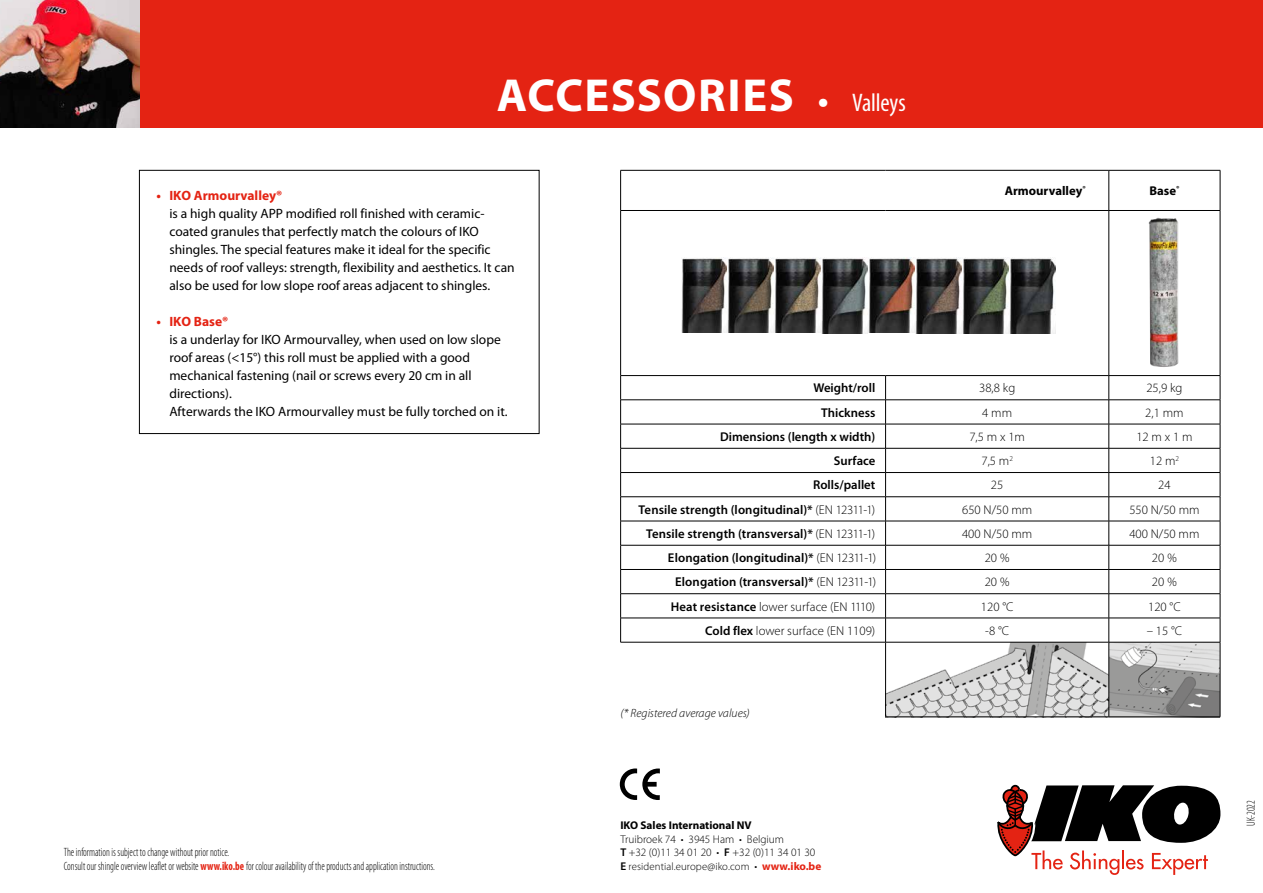
<style>
.page{position:relative;width:1263px;height:893px;background:#fff}
.page>*{position:absolute;margin:0;border:0;box-sizing:border-box;transform-origin:0 0}
.t1{font:700 46.5px "Myriad Pro";letter-spacing:.03em;color:#fff}
.t2{font:13.5px/18px "Myriad Pro";color:#000}
.t3{font:700 13.5px "Myriad Pro";color:#e42313}
.t4{font:600 12.75px "Myriad Pro";letter-spacing:.005em;color:#000}
.t5{font:300 12.75px "Myriad Pro";color:#000}
.t6{font:700 12.75px "Myriad Pro";color:#000}
.t7{font:300 condensed 12px/14.4px "Myriad Pro";color:#000;scale:.86 1}
.t8{font:italic 300 12px "Myriad Pro";letter-spacing:.005em;color:#000}
.t9{font:300 11.25px/13.5px "Myriad Pro";color:#000}
.t10{font:700 11.25px "Myriad Pro";color:#000}
.t11{font:300 10.8px "Myriad Pro";letter-spacing:.005em;color:#000}
.s1{font-weight:300}
.s2{font-weight:400;font-stretch:condensed;font-size:25.5px}
.s3{font-weight:700;color:#e42313}
.s4{font-weight:600}
.s5{font-weight:600;font-size:11.25px}
.s6{font-size:11.25px}
.s7{font-weight:700;font-size:11.25px;color:#e42313}
</style>
<div class="page">
<div style="left:0;top:0;width:1263px;height:128px;background:#e42313"></div>
<svg style="left:620px;top:768px;width:40px;height:32px"></svg>
<svg style="left:997px;top:784px;width:223px;height:91px"></svg>
<img style="left:0;top:0;width:139px;height:128px">
<img style="left:681px;top:257px;width:374px;height:76px">
<img style="left:886px;top:643px;width:334px;height:74px">
<div style="left:139px;top:170px;width:400px;height:264px;border:1px solid #000"></div>
<hr style="left:885px;top:400px;width:224px;height:1px;background:#000">
<hr style="left:885px;top:424px;width:224px;height:1px;background:#000">
<hr style="left:885px;top:448px;width:224px;height:1px;background:#000">
<hr style="left:885px;top:472px;width:224px;height:1px;background:#000">
<hr style="left:885px;top:496px;width:224px;height:1px;background:#000">
<hr style="left:885px;top:521px;width:224px;height:1px;background:#000">
<hr style="left:885px;top:545px;width:224px;height:1px;background:#000">
<hr style="left:885px;top:569px;width:224px;height:1px;background:#000">
<hr style="left:885px;top:593px;width:224px;height:1px;background:#000">
<hr style="left:885px;top:618px;width:224px;height:1px;background:#000">
<hr style="left:885px;top:642px;width:224px;height:1px;background:#000">
<hr style="left:885px;top:642px;width:1px;height:75px;background:#000">
<hr style="left:885px;top:717px;width:224px;height:1px;background:#000">
<svg style="left:620px;top:376px;width:266px;height:266px"></svg>
<hr style="left:620px;top:642px;width:265px;height:1px;background:#000">
<hr style="left:1109px;top:170px;width:111px;height:1px;background:#000">
<hr style="left:1220px;top:171px;width:1px;height:39px;background:#000">
<hr style="left:1109px;top:210px;width:111px;height:1px;background:#000">
<hr style="left:1220px;top:211px;width:1px;height:164px;background:#000">
<hr style="left:1109px;top:375px;width:111px;height:1px;background:#000">
<hr style="left:1109px;top:400px;width:111px;height:1px;background:#000">
<hr style="left:1109px;top:424px;width:111px;height:1px;background:#000">
<hr style="left:1109px;top:448px;width:111px;height:1px;background:#000">
<hr style="left:1109px;top:472px;width:111px;height:1px;background:#000">
<hr style="left:1109px;top:496px;width:111px;height:1px;background:#000">
<hr style="left:1109px;top:521px;width:111px;height:1px;background:#000">
<hr style="left:1109px;top:545px;width:111px;height:1px;background:#000">
<hr style="left:1109px;top:569px;width:111px;height:1px;background:#000">
<hr style="left:1109px;top:593px;width:111px;height:1px;background:#000">
<hr style="left:1109px;top:618px;width:111px;height:1px;background:#000">
<svg style="left:1108px;top:376px;width:1px;height:266px"></svg>
<svg style="left:1220px;top:376px;width:1px;height:266px"></svg>
<hr style="left:1109px;top:642px;width:111px;height:1px;background:#000">
<hr style="left:1108px;top:642px;width:1px;height:75px;background:#000">
<hr style="left:1220px;top:642px;width:1px;height:75px;background:#000">
<hr style="left:1109px;top:717px;width:111px;height:1px;background:#000">
<hr style="left:620px;top:170px;width:265px;height:1px;background:#000">
<hr style="left:620px;top:171px;width:1px;height:39px;background:#000">
<hr style="left:885px;top:170px;width:224px;height:1px;background:#000">
<hr style="left:1108px;top:171px;width:1px;height:39px;background:#000">
<hr style="left:620px;top:210px;width:265px;height:1px;background:#000">
<hr style="left:620px;top:211px;width:1px;height:164px;background:#000">
<hr style="left:885px;top:210px;width:224px;height:1px;background:#000">
<hr style="left:1108px;top:211px;width:1px;height:164px;background:#000">
<hr style="left:620px;top:375px;width:265px;height:1px;background:#000">
<hr style="left:885px;top:375px;width:224px;height:1px;background:#000">
<img style="left:1148px;top:217px;width:31px;height:150px">
<h1 class="t1" style="left:497px;top:65px;width:410px">ACCESSORIES <span class="s1">•</span> <span class="s2">Valleys</span></h1>
<p class="t3" style="left:157px;top:187px;width:127px">• IKO Armourvalley®</p>
<p class="t2" style="left:169px;top:205px;width:347px">is a high quality APP modified roll finished with ceramic&shy;coated granules that perfectly match the colours of IKO shingles. The special features make it ideal for the specific needs of roof valleys: strength, flexibility and aesthetics. It can also be used for low slope roof areas adjacent to shingles.</p>
<p class="t3" style="left:157px;top:313px;width:73px">• IKO Base®</p>
<p class="t2" style="left:169px;top:331px;width:340px">is a underlay for IKO Armourvalley, when used on low slope roof areas (&lt;15°) this roll must be applied with a good mechanical fastening (nail or screws every 20 cm in all directions).<br>Afterwards the IKO Armourvalley must be fully torched on it.</p>
<p class="t7" style="left:64px;top:845px;width:433px">The information is subject to change without prior notice.<br>Consult our shingle overview leaflet or website <span class="s3">www.iko.be</span> for colour availability of the products and application instructions.</p>
<p class="t6" style="left:1005px;top:183px;width:83px">Armourvalley<sup>®</sup></p>
<p class="t6" style="left:1149px;top:183px;width:32px">Base<sup>®</sup></p>
<p class="t4" style="left:813px;top:380px;width:63px">Weight/roll</p>
<p class="t5" style="left:979px;top:381px;width:38px">38,8 kg</p>
<p class="t5" style="left:1146px;top:381px;width:38px">25,9 kg</p>
<p class="t4" style="left:821px;top:404px;width:56px">Thickness</p>
<p class="t5" style="left:982px;top:405px;width:31px">4 mm</p>
<p class="t5" style="left:1145px;top:405px;width:40px">2,1 mm</p>
<p class="t4" style="left:720px;top:429px;width:157px">Dimensions (length x width)</p>
<p class="t5" style="left:969px;top:429px;width:57px">7,5 m x 1m</p>
<p class="t5" style="left:1136px;top:429px;width:58px">12 m x 1 m</p>
<p class="t4" style="left:834px;top:453px;width:43px">Surface</p>
<p class="t5" style="left:981px;top:453px;width:33px">7,5 m<sup>2</sup></p>
<p class="t5" style="left:1150px;top:453px;width:31px">12 m<sup>2</sup></p>
<p class="t4" style="left:813px;top:477px;width:64px">Rolls/pallet</p>
<p class="t5" style="left:991px;top:477px;width:14px">25</p>
<p class="t5" style="left:1158px;top:477px;width:14px">24</p>
<p class="t4" style="left:639px;top:501px;width:238px">Tensile strength (longitudinal)* <span class="s1">(EN 12311-1)</span></p>
<p class="t5" style="left:962px;top:502px;width:72px">650 N/50 mm</p>
<p class="t5" style="left:1129px;top:502px;width:72px">550 N/50 mm</p>
<p class="t4" style="left:646px;top:525px;width:231px">Tensile strength (transversal)* <span class="s1">(EN 12311-1)</span></p>
<p class="t5" style="left:962px;top:526px;width:72px">400 N/50 mm</p>
<p class="t5" style="left:1129px;top:526px;width:72px">400 N/50 mm</p>
<p class="t4" style="left:668px;top:550px;width:210px">Elongation (longitudinal)* <span class="s1">(EN 12311-1)</span></p>
<p class="t5" style="left:985px;top:550px;width:27px">20 %</p>
<p class="t5" style="left:1152px;top:550px;width:27px">20 %</p>
<p class="t4" style="left:675px;top:574px;width:202px">Elongation (transversal)* <span class="s1">(EN 12311-1)</span></p>
<p class="t5" style="left:985px;top:574px;width:27px">20 %</p>
<p class="t5" style="left:1152px;top:574px;width:27px">20 %</p>
<p class="t5" style="left:671px;top:599px;width:206px"><span class="s4">Heat resistance</span> lower surface (EN 1110)</p>
<p class="t5" style="left:981px;top:599px;width:34px">120 °C</p>
<p class="t5" style="left:1148px;top:599px;width:34px">120 °C</p>
<p class="t5" style="left:705px;top:623px;width:171px"><span class="s4">Cold flex</span> lower surface (EN 1109)</p>
<p class="t5" style="left:985px;top:623px;width:25px">-8 °C</p>
<p class="t5" style="left:1147px;top:623px;width:37px">– 15 °C</p>
<p class="t8" style="left:621px;top:706px;width:131px">(* Registered average values)</p>
<p class="t10" style="left:620px;top:818px;width:133px">IKO Sales International NV</p>
<p class="t9" style="left:620px;top:832px;width:197px">Truibroek 74 • 3945 Ham • Belgium<br><span class="s4">T</span> +32 (0)11 34 01 20 • <span class="s4">F</span> +32 (0)11 34 01 30</p>
<p class="t11" style="left:620px;top:859px;width:202px"><span class="s5">E</span> residential.europe@iko.com <span class="s6">•</span> <span class="s7">www.iko.be</span></p>
<p class="t7" style="left:1244px;top:826px;width:32px;rotate:-90deg">UK-2022</p>
</div>
